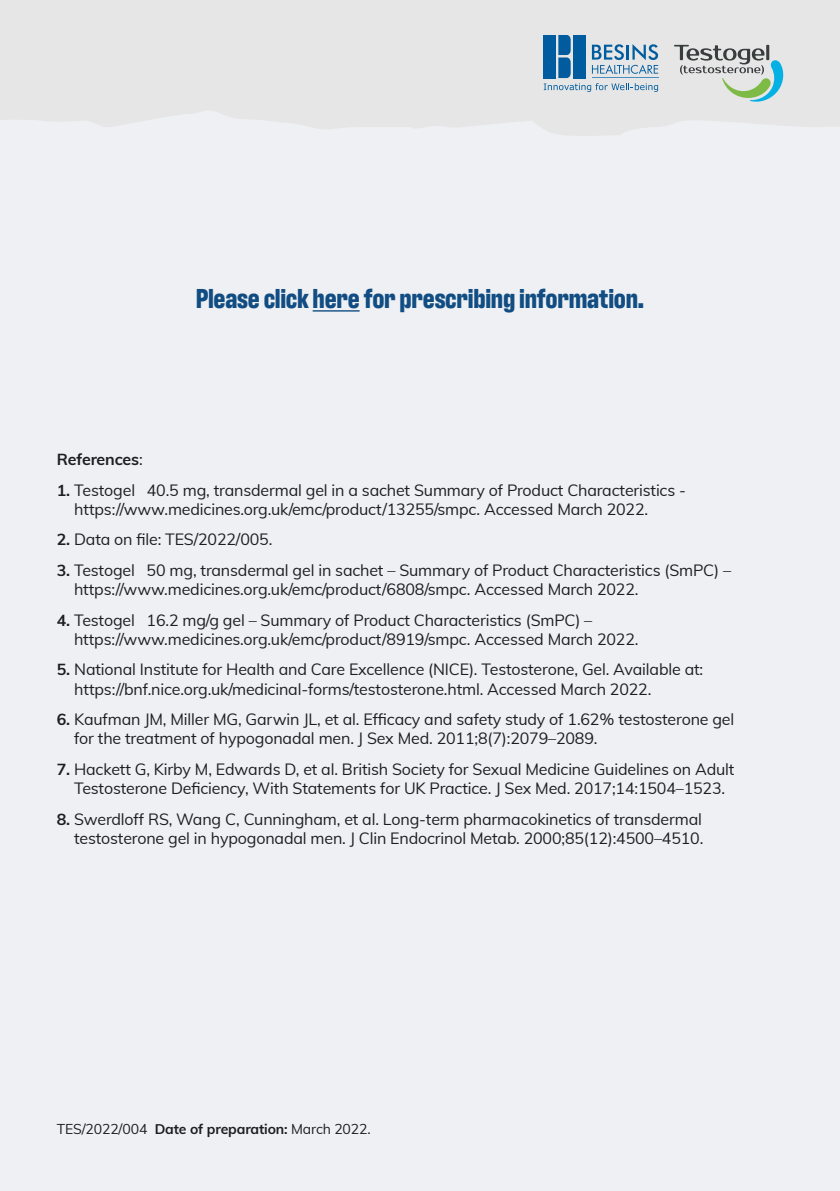
<style>
.page{position:relative;width:840px;height:1191px;background:#fff}
.page>*{position:absolute;margin:0;border:0;box-sizing:border-box;transform-origin:0 0}
.t1{font:700 28px "Antarctican Headline";letter-spacing:-.01em;color:#114d83}
.t2{font:16px/19.2px "Muli";letter-spacing:-.01em;color:#1c1f21}
.t3{font:700 16px "Muli";letter-spacing:-.01em;color:#1c1f21}
.t4{font:14px "Muli";letter-spacing:-.01em;color:#1c1f21}
.s1{font-weight:400}
.s2{font-weight:700}
</style>
<div class="page">
<div style="left:0;top:0;width:839px;height:1191px;background:#eff0f3"></div>
<svg style="left:0;top:0;width:839px;height:136px;fill:#e6e6e6"></svg>
<hr style="left:312px;top:310px;width:47px;height:1px;background:#114d83">
<svg style="left:543px;top:35px;width:114px;height:57px"></svg>
<svg style="left:673px;top:45px;width:109px;height:57px"></svg>
<h1 class="t1" style="left:196px;top:278px;width:449px">Please click here for prescribing information.</h1>
<p class="t3" style="left:57px;top:447px;width:87px">References<span class="s1">:</span></p>
<p class="t2" style="left:74px;top:479px;width:613px;text-indent:-18px"><span class="s2">1.</span> Testogel 40.5 mg, transdermal gel in a sachet Summary of Product Characteristics - https://www.medicines.org.uk/emc/product/13255/smpc. Accessed March 2022.</p>
<p class="t2" style="left:57px;top:529px;width:217px"><span class="s2">2.</span> Data on file: TES/2022/005.</p>
<p class="t2" style="left:74px;top:560px;width:658px;text-indent:-17px"><span class="s2">3.</span> Testogel 50 mg, transdermal gel in sachet – Summary of Product Characteristics (SmPC) – https://www.medicines.org.uk/emc/product/6808/smpc. Accessed March 2022.</p>
<p class="t2" style="left:74px;top:609px;width:565px;text-indent:-17px"><span class="s2">4.</span> Testogel 16.2 mg/g gel – Summary of Product Characteristics (SmPC) – https://www.medicines.org.uk/emc/product/8919/smpc. Accessed March 2022.</p>
<p class="t2" style="left:74px;top:659px;width:630px;text-indent:-18px"><span class="s2">5.</span> National Institute for Health and Care Excellence (NICE). Testosterone, Gel. Available at: https://bnf.nice.org.uk/medicinal-forms/testosterone.html. Accessed March 2022.</p>
<p class="t2" style="left:74px;top:709px;width:661px;text-indent:-17px"><span class="s2">6.</span> Kaufman JM, Miller MG, Garwin JL, et al. Efficacy and safety study of 1.62% testosterone gel for the treatment of hypogonadal men. J Sex Med. 2011;8(7):2079–2089.</p>
<p class="t2" style="left:57px;top:759px;width:679px;text-align:center"><span class="s2">7.</span> Hackett G, Kirby M, Edwards D, et al. British Society for Sexual Medicine Guidelines on Adult<br>Testosterone Deficiency, With Statements for UK Practice. J Sex Med. 2017;14:1504–1523.</p>
<p class="t2" style="left:57px;top:808px;width:648px;text-align:right"><span class="s2">8.</span> Swerdloff RS, Wang C, Cunningham, et al. Long-term pharmacokinetics of transdermal testosterone gel in hypogonadal men. J Clin Endocrinol Metab. 2000;85(12):4500–4510.</p>
<p class="t4" style="left:57px;top:1119px;width:315px">TES/2022/004 <span class="s2">Date of preparation:</span> March 2022.</p>
</div>
